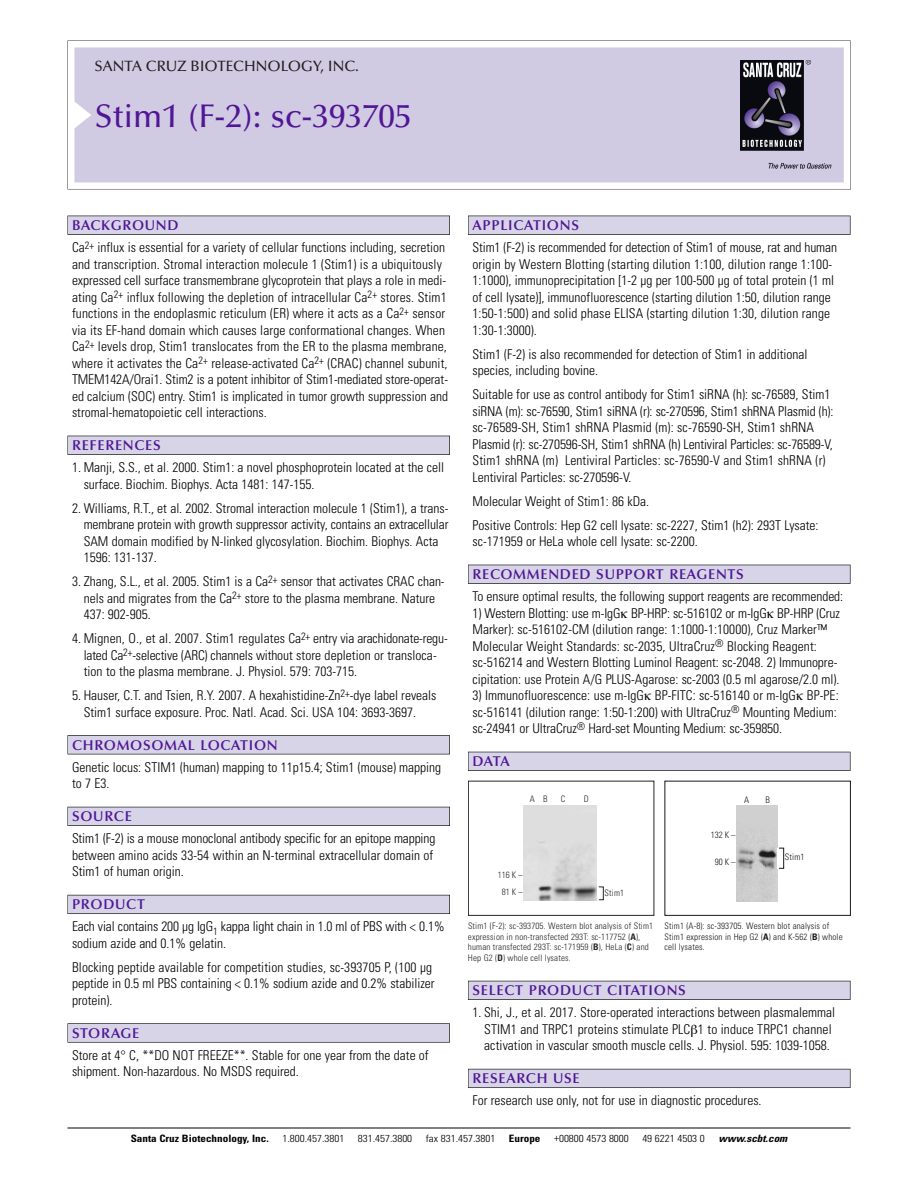
<style>
.page{position:relative;width:918px;height:1188px;background:#fff}
.page>*{position:absolute;margin:0;border:0;box-sizing:border-box;transform-origin:0 0}
.t1{font:500 33px "Optima";color:#511695}
.t2{font:500 15px "Optima";color:#231f20}
.t3{font:600 14.25px "Optima";letter-spacing:.05em;color:#511695}
.t4{font:300 condensed 13.5px/16.5px "Univers";color:#000}
.t5{font:300 condensed 10.2px "Univers";color:#000;scale:1.1 1}
.t6{font:700 condensed 10.2px "Univers";color:#000;scale:1.1 1}
.t7{font:italic 700 condensed 10.2px "Univers";color:#000;scale:1.1 1}
.t8{font:300 condensed 9px/10.5px "Univers";letter-spacing:.015em;color:#272627}
.t9{font:300 condensed 9px/10.5px "Univers";letter-spacing:.015em;color:#191919}
.s1{font-weight:700}
</style>
<div class="page">
<svg style="left:68px;top:40px;width:783px;height:149px"></svg>
<div style="left:74px;top:47px;width:770px;height:135px;background:#d1cae3"></div>
<img style="left:741px;top:60px;width:90px;height:108px">
<div style="left:68px;top:216px;width:382px;height:19px;background:#535256"></div>
<div style="left:68px;top:216px;width:381px;height:18px;background:#d7d4e8"></div>
<div style="left:68px;top:436px;width:382px;height:19px;background:#525156"></div>
<div style="left:68px;top:436px;width:381px;height:18px;background:#d7d4e8"></div>
<div style="left:68px;top:735px;width:382px;height:19px;background:#545357"></div>
<div style="left:68px;top:736px;width:381px;height:18px;background:#d7d4e8"></div>
<div style="left:68px;top:807px;width:382px;height:19px;background:#535259"></div>
<div style="left:68px;top:807px;width:381px;height:18px;background:#d7d4e8"></div>
<div style="left:68px;top:895px;width:382px;height:19px;background:#595860"></div>
<div style="left:68px;top:895px;width:381px;height:18px;background:#d7d4e8"></div>
<svg style="left:68px;top:1023px;width:382px;height:20px"></svg>
<div style="left:68px;top:1024px;width:381px;height:18px;background:#d7d4e8"></div>
<div style="left:468px;top:216px;width:382px;height:19px;background:#535256"></div>
<div style="left:468px;top:216px;width:382px;height:18px;background:#d7d4e8"></div>
<div style="left:468px;top:565px;width:382px;height:19px;background:#525156"></div>
<div style="left:468px;top:565px;width:382px;height:18px;background:#d7d4e8"></div>
<div style="left:468px;top:752px;width:382px;height:19px;background:#515057"></div>
<div style="left:468px;top:752px;width:382px;height:18px;background:#d7d4e8"></div>
<div style="left:468px;top:981px;width:382px;height:19px;background:#535259"></div>
<div style="left:468px;top:981px;width:382px;height:18px;background:#d7d4e8"></div>
<div style="left:468px;top:1069px;width:382px;height:19px;background:#595860"></div>
<div style="left:468px;top:1069px;width:382px;height:18px;background:#d7d4e8"></div>
<hr style="left:68px;top:1128px;width:782px;height:1px;background:#000">
<div style="left:664px;top:781px;width:187px;height:135px;border:1px solid #191919"></div>
<img style="left:737px;top:806px;width:40px;height:95px">
<div style="left:779px;top:848px;width:5px;height:20px;border:1px solid #191919"></div>
<div style="left:468px;top:781px;width:186px;height:135px;border:1px solid #272627"></div>
<img style="left:524px;top:806px;width:73px;height:95px">
<p class="t2" style="left:94px;top:60px;width:266px">SANTA CRUZ BIOTECHNOLOGY, INC.</p>
<p class="t1" style="left:94px;top:102px;width:319px">Stim1 (F-2): sc-393705</p>
<p class="t3" style="left:72px;top:219px;width:108px">BACKGROUND</p>
<p class="t4" style="left:72px;top:240px;width:378px">Ca<sup>2+</sup> influx is essential for a variety of cellular functions including, secretion and transcription. Stromal interaction molecule 1 (Stim1) is a ubiquitously expressed cell surface transmembrane glycoprotein that plays a role in medi&shy;ating Ca<sup>2+</sup> influx following the depletion of intracellular Ca<sup>2+</sup> stores. Stim1 functions in the endoplasmic reticulum (ER) where it acts as a Ca<sup>2+</sup> sensor via its EF-hand domain which causes large conformational changes. When Ca<sup>2+</sup> levels drop, Stim1 translocates from the ER to the plasma membrane, where it activates the Ca<sup>2+</sup> release-activated Ca<sup>2+</sup> (CRAC) channel subunit, TMEM142A/Orai1. Stim2 is a potent inhibitor of Stim1-mediated store-operat&shy;ed calcium (SOC) entry. Stim1 is implicated in tumor growth suppression and stromal-hematopoietic cell interactions.</p>
<p class="t3" style="left:72px;top:439px;width:90px">REFERENCES</p>
<p class="t4" style="left:84px;top:460px;width:362px;text-indent:-12px">1. Manji, S.S., et al. 2000. Stim1: a novel phosphoprotein located at the cell surface. Biochim. Biophys. Acta 1481: 147-155.</p>
<p class="t4" style="left:84px;top:501px;width:366px;text-indent:-12px">2. Williams, R.T., et al. 2002. Stromal interaction molecule 1 (Stim1), a trans&shy;membrane protein with growth suppressor activity, contains an extracellular SAM domain modified by N-linked glycosylation. Biochim. Biophys. Acta 1596: 131-137.</p>
<p class="t4" style="left:84px;top:574px;width:363px;text-indent:-12px">3. Zhang, S.L., et al. 2005. Stim1 is a Ca<sup>2+</sup> sensor that activates CRAC chan&shy;nels and migrates from the Ca<sup>2+</sup> store to the plasma membrane. Nature<br>437: 902-905.</p>
<p class="t4" style="left:84px;top:631px;width:366px;text-indent:-12px">4. Mignen, O., et al. 2007. Stim1 regulates Ca<sup>2+</sup> entry via arachidonate-regu&shy;lated Ca<sup>2+</sup>-selective (ARC) channels without store depletion or transloca&shy;tion to the plasma membrane. J. Physiol. 579: 703-715.</p>
<p class="t4" style="left:84px;top:688px;width:354px;text-indent:-12px">5. Hauser, C.T. and Tsien, R.Y. 2007. A hexahistidine-Zn<sup>2+</sup>-dye label reveals<br>Stim1 surface exposure. Proc. Natl. Acad. Sci. USA 104: 3693-3697.</p>
<p class="t3" style="left:72px;top:739px;width:207px">CHROMOSOMAL LOCATION</p>
<p class="t4" style="left:72px;top:760px;width:371px">Genetic locus: STIM1 (human) mapping to 11p15.4; Stim1 (mouse) mapping to 7 E3.</p>
<p class="t3" style="left:72px;top:810px;width:61px">SOURCE</p>
<p class="t4" style="left:72px;top:832px;width:365px">Stim1 (F-2) is a mouse monoclonal antibody specific for an epitope mapping between amino acids 33-54 within an N-terminal extracellular domain of<br>Stim1 of human origin.</p>
<p class="t3" style="left:72px;top:898px;width:74px">PRODUCT</p>
<p class="t4" style="left:72px;top:920px;width:374px">Each vial contains 200 µg IgG<sub>1</sub> kappa light chain in 1.0 ml of PBS with &lt; 0.1% sodium azide and 0.1% gelatin.</p>
<p class="t4" style="left:72px;top:960px;width:364px">Blocking peptide available for competition studies, sc-393705 P, (100 µg peptide in 0.5 ml PBS containing &lt; 0.1% sodium azide and 0.2% stabilizer protein).</p>
<p class="t3" style="left:72px;top:1027px;width:69px">STORAGE</p>
<p class="t4" style="left:72px;top:1048px;width:358px">Store at 4° C, **DO NOT FREEZE**. Stable for one year from the date of shipment. Non-hazardous. No MSDS required.</p>
<p class="t3" style="left:473px;top:219px;width:108px">APPLICATIONS</p>
<p class="t4" style="left:473px;top:240px;width:366px">Stim1 (F-2) is recommended for detection of Stim1 of mouse, rat and human origin by Western Blotting (starting dilution 1:100, dilution range 1:100- 1:1000), immunoprecipitation [1-2 µg per 100-500 µg of total protein (1 ml of cell lysate)], immunofluorescence (starting dilution 1:50, dilution range 1:50-1:500) and solid phase ELISA (starting dilution 1:30, dilution range 1:30-1:3000).</p>
<p class="t4" style="left:473px;top:347px;width:337px">Stim1 (F-2) is also recommended for detection of Stim1 in additional species, including bovine.</p>
<p class="t4" style="left:473px;top:387px;width:362px">Suitable for use as control antibody for Stim1 siRNA (h): sc-76589, Stim1 siRNA (m): sc-76590, Stim1 siRNA (r): sc-270596, Stim1 shRNA Plasmid (h): sc-76589-SH, Stim1 shRNA Plasmid (m): sc-76590-SH, Stim1 shRNA Plasmid (r): sc-270596-SH, Stim1 shRNA (h) Lentiviral Particles: sc-76589-V, Stim1 shRNA (m) Lentiviral Particles: sc-76590-V and Stim1 shRNA (r)<br>Lentiviral Particles: sc-270596-V.</p>
<p class="t4" style="left:473px;top:494px;width:178px">Molecular Weight of Stim1: 86 kDa.</p>
<p class="t4" style="left:473px;top:518px;width:348px">Positive Controls: Hep G2 cell lysate: sc-2227, Stim1 (h2): 293T Lysate: sc-171959 or HeLa whole cell lysate: sc-2200.</p>
<p class="t3" style="left:473px;top:568px;width:273px">RECOMMENDED SUPPORT REAGENTS</p>
<p class="t4" style="left:473px;top:589px;width:372px">To ensure optimal results, the following support reagents are recommended:</p>
<p class="t4" style="left:473px;top:606px;width:369px">1) Western Blotting: use m-IgG BP-HRP: sc-516102 or m-IgG BP-HRP (Cruz Marker): sc-516102-CM (dilution range: 1:1000-1:10000), Cruz Marker™ Molecular Weight Standards: sc-2035, UltraCruz<sup>®</sup> Blocking Reagent: sc-516214 and Western Blotting Luminol Reagent: sc-2048. 2) Immunopre&shy;cipitation: use Protein A/G PLUS-Agarose: sc-2003 (0.5 ml agarose/2.0 ml).</p>
<p class="t4" style="left:473px;top:688px;width:368px">3) Immunofluorescence: use m-IgG BP-FITC: sc-516140 or m-IgG BP-PE: sc-516141 (dilution range: 1:50-1:200) with UltraCruz<sup>®</sup> Mounting Medium: sc-24941 or UltraCruz<sup>®</sup> Hard-set Mounting Medium: sc-359850.</p>
<p class="t3" style="left:473px;top:755px;width:39px">DATA</p>
<p class="t8" style="left:530px;top:795px;width:19px">A B</p>
<p class="t8" style="left:561px;top:795px;width:6px">C</p>
<p class="t8" style="left:584px;top:795px;width:7px">D</p>
<p class="t8" style="left:498px;top:867px;width:26px;line-height:17.1px;text-align:center">116K–<br>81K–</p>
<p class="t8" style="left:605px;top:888px;width:21px">Stim1</p>
<p class="t8" style="left:468px;top:922px;width:187px">Stim1 (F-2): sc-393705. Western blot analysis of Stim1 expression in non-transfected 293T: sc-117752 (<span class="s1">A</span>), human transfected 293T: sc-171959 (<span class="s1">B</span>), HeLa (<span class="s1">C</span>) and Hep G2 (<span class="s1">D</span>) whole cell lysates.</p>
<p class="t9" style="left:744px;top:795px;width:7px">A</p>
<p class="t9" style="left:765px;top:795px;width:6px">B</p>
<p class="t9" style="left:711px;top:831px;width:26px">132 K –</p>
<p class="t9" style="left:715px;top:858px;width:22px">90K–</p>
<p class="t9" style="left:785px;top:853px;width:21px">Stim1</p>
<p class="t9" style="left:664px;top:922px;width:180px">Stim1 (A-8): sc-393705. Western blot analysis of<br>Stim1 expression in Hep G2 (<span class="s1">A</span>) and K-562 (<span class="s1">B</span>) whole cell lysates.</p>
<p class="t3" style="left:473px;top:984px;width:215px">SELECT PRODUCT CITATIONS</p>
<p class="t4" style="left:484px;top:1006px;width:352px;text-indent:-12px">1. Shi, J., et al. 2017. Store-operated interactions between plasmalemmal<br>STIM1 and TRPC1 proteins stimulate PLC 1 to induce TRPC1 channel activation in vascular smooth muscle cells. J. Physiol. 595: 1039-1058.</p>
<p class="t3" style="left:473px;top:1072px;width:109px">RESEARCH USE</p>
<p class="t4" style="left:473px;top:1094px;width:291px">For research use only, not for use in diagnostic procedures.</p>
<p class="t6" style="left:131px;top:1135px;width:127px">Santa Cruz Biotechnology, Inc.</p>
<p class="t5" style="left:282px;top:1135px;width:58px">1.800.457.3801</p>
<p class="t5" style="left:358px;top:1135px;width:51px">831.457.3800</p>
<p class="t5" style="left:426px;top:1135px;width:65px">fax 831.457.3801</p>
<p class="t6" style="left:509px;top:1135px;width:30px">Europe</p>
<p class="t5" style="left:554px;top:1135px;width:69px">+00800 4573 8000</p>
<p class="t5" style="left:642px;top:1135px;width:58px">49 6221 4503 0</p>
<p class="t7" style="left:719px;top:1135px;width:66px">www.scbt.com</p>
</div>
